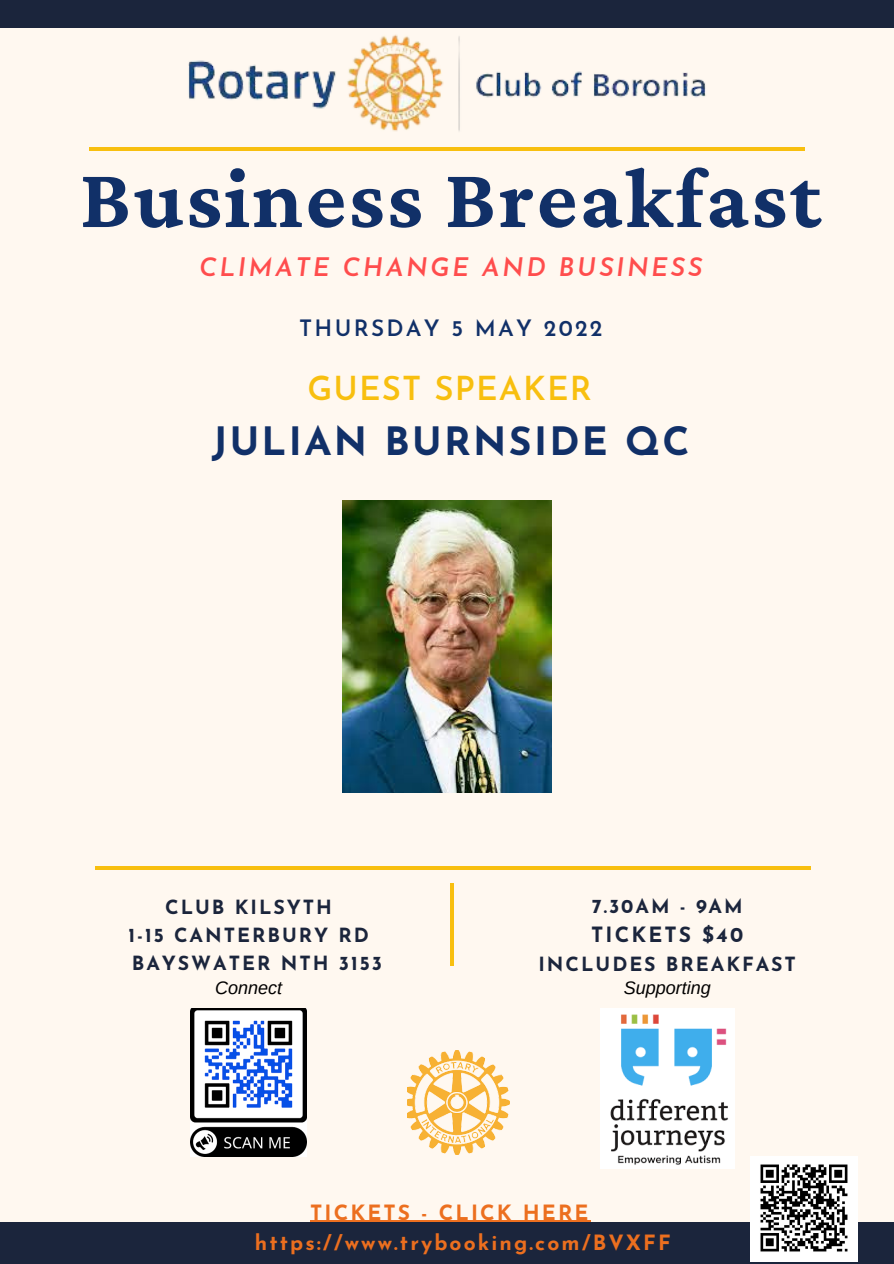
<style>
.page{position:relative;width:894px;height:1264px;background:#fff}
.page>*{position:absolute;margin:0;border:0;box-sizing:border-box;transform-origin:0 0}
.t1{font:700 87.3px "Crimson Pro";letter-spacing:.03em;color:#113068}
.t2{font:700 39px "Josefin Sans";letter-spacing:.06em;color:#113068}
.t3{font:600 33px "Josefin Sans";letter-spacing:.035em;color:#f8bf0f}
.t4{font:italic 600 25.5px "Josefin Sans";letter-spacing:.1em;color:#ff4d4d}
.t5{font:600 22.5px "Josefin Sans";letter-spacing:.1em;color:#113068}
.t6{font:700 21px/30.5px "Josefin Sans";letter-spacing:.1em;color:#ec6f1f}
.t7{font:700 21px "Josefin Sans";letter-spacing:.1em;color:#1b253c}
.t8{font:700 19.5px "Josefin Sans";letter-spacing:.1em;color:#1b253c}
.t9{font:italic 18px "Arimo";color:#000}
</style>
<div class="page">
<div style="left:0;top:0;width:893px;height:1263px;background:#fff8f0"></div>
<hr style="left:95px;top:866px;width:715px;height:3px;background:#f8bf0f">
<hr style="left:89px;top:147px;width:715px;height:4px;background:#f8bf0f">
<hr style="left:450px;top:883px;width:4px;height:82px;background:#f8bf0f">
<div style="left:0;top:0;width:893px;height:27px;background:#1b253c"></div>
<div style="left:0;top:1222px;width:893px;height:41px;background:#1b253c"></div>
<img style="left:170px;top:27px;width:553px;height:104px">
<img style="left:407px;top:1050px;width:102px;height:104px">
<img style="left:342px;top:500px;width:209px;height:293px">
<img style="left:600px;top:1008px;width:134px;height:159px">
<img style="left:190px;top:1008px;width:116px;height:148px">
<img style="left:750px;top:1156px;width:107px;height:105px">
<hr style="left:310px;top:1220px;width:280px;height:1px;background:#ec6f1f">
<p class="t1" style="left:80px;top:149px;width:742px">Business Breakfast</p>
<p class="t4" style="left:199px;top:257px;width:504px">CLIMATE CHANGE AND BUSINESS</p>
<p class="t5" style="left:299px;top:319px;width:305px">THURSDAY 5 MAY 2022</p>
<p class="t3" style="left:307px;top:375px;width:286px">GUEST SPEAKER</p>
<p class="t2" style="left:212px;top:426px;width:479px">JULIAN BURNSIDE QC</p>
<p class="t8" style="left:165px;top:899px;width:168px">CLUB KILSYTH</p>
<p class="t8" style="left:128px;top:927px;width:242px">1-15 CANTERBURY RD</p>
<p class="t8" style="left:132px;top:955px;width:252px">BAYSWATER NTH 3153</p>
<p class="t8" style="left:591px;top:898px;width:152px">7.30AM - 9AM</p>
<p class="t7" style="left:591px;top:926px;width:153px">TICKETS $40</p>
<p class="t8" style="left:538px;top:956px;width:259px">INCLUDES BREAKFAST</p>
<p class="t9" style="left:215px;top:977px;width:69px">Connect</p>
<p class="t9" style="left:623px;top:977px;width:89px">Supporting</p>
<p class="t6" style="left:255px;top:1199px;width:417px;text-indent:55px">TICKETS - CLICK HERE https://www.trybooking.com/BVXFF</p>
</div>
